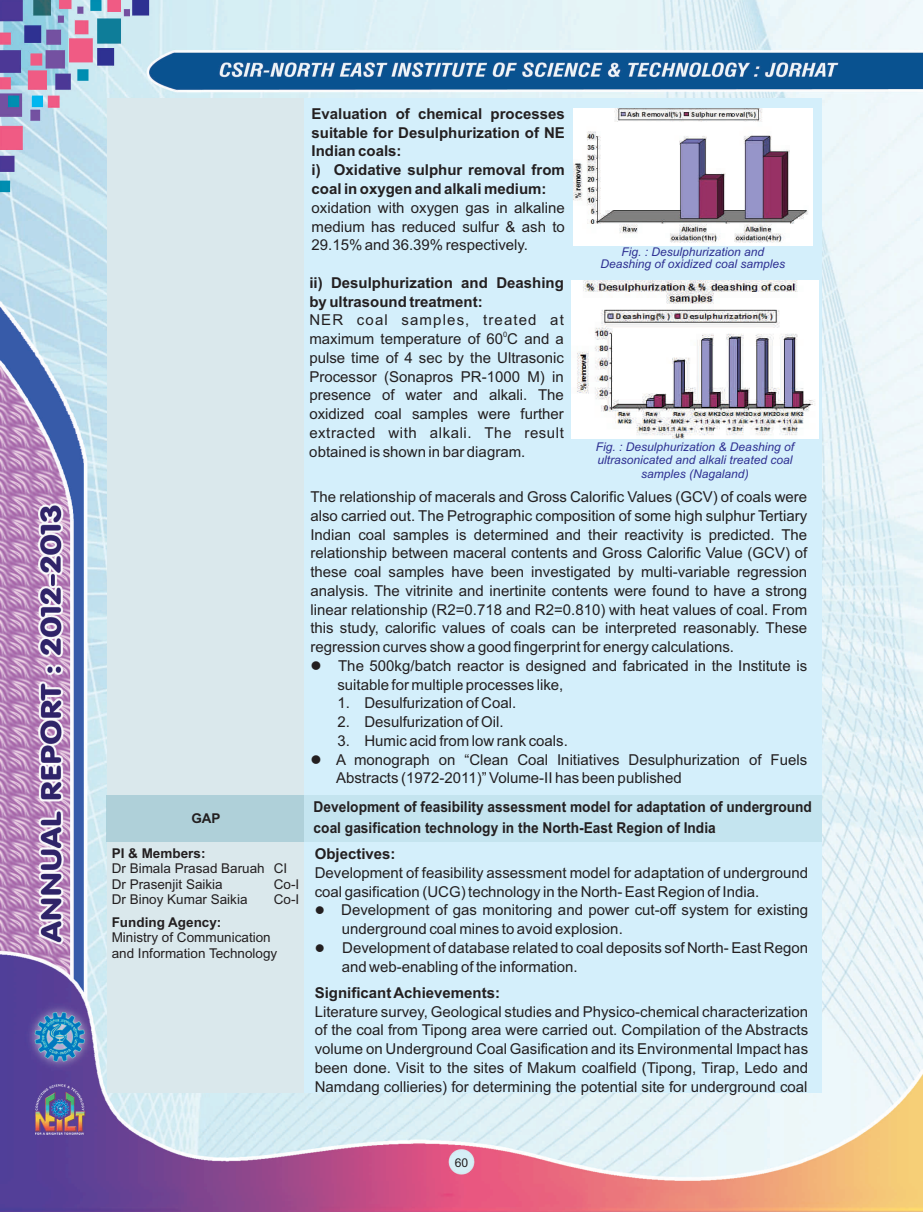
<style>
.page{position:relative;width:923px;height:1212px;background:#fff}
.page>*{position:absolute;margin:0;border:0;box-sizing:border-box;transform-origin:0 0}
.t1{font:15px/18.8px "Arial";color:#231f20;text-align:justify}
.t2{font:700 15px/18.8px "Arial";color:#231f20}
.t3{font:700 15px/20.7px "Arial";color:#231f20;scale:.92 1}
.t4{font:15px "Arial";letter-spacing:.075em;color:#231f20}
.t5{font:15px "Wingdings";color:#231f20}
.t6{font:13.5px/15.5px "Arial";color:#231f20}
.t7{font:700 13.5px "Arial";color:#231f20}
.t8{font:13.5px "Wingdings";color:#231f20}
.t9{font:12.15px "Arial";color:#231f20}
.t10{font:italic 12px/13.4px "Arial";color:#2e3092;text-align:center}
.t11{font:7.5px "Arial";color:#231f20}
</style>
<div class="page">
<img style="left:0;top:0;width:923px;height:1212px">
<div style="left:107px;top:98px;width:197px;height:994px;background:#dae8ec"></div>
<div style="left:304px;top:98px;width:518px;height:994px;background:#d4effb"></div>
<div style="left:304px;top:795px;width:517px;height:46px;background:#c4e4ef"></div>
<div style="left:106px;top:795px;width:198px;height:46px;background:#afd0d9"></div>
<img style="left:573px;top:108px;width:239px;height:137px">
<img style="left:571px;top:281px;width:247px;height:157px">
<p class="t7" style="left:191px;top:813px;width:31px">GAP</p>
<p class="t7" style="left:112px;top:848px;width:95px">PI &amp; Members:</p>
<p class="t6" style="left:112px;top:862px;width:177px">Dr Bimala Prasad Baruah CI<br>Dr Prasenjit Saikia</p>
<p class="t6" style="left:274px;top:877px;width:27px">Co-I</p>
<p class="t6" style="left:112px;top:893px;width:137px">Dr Binoy Kumar Saikia</p>
<p class="t6" style="left:274px;top:893px;width:27px">Co-I</p>
<p class="t7" style="left:112px;top:917px;width:111px">Funding Agency:</p>
<p class="t6" style="left:112px;top:931px;width:167px">Ministry of Communication and Information Technology</p>
<p class="t2" style="left:311px;top:106px;width:255px">Evaluation of chemical processes suitable for Desulphurization of NE<br>Indian coals:<br>i) Oxidative sulphur removal from coal in oxygen and alkali medium:</p>
<p class="t1" style="left:311px;top:199px;width:255px">oxidation with oxygen gas in alkaline medium has reduced sulfur &amp; ash to 29.15% and 36.39% respectively.</p>
<p class="t10" style="left:600px;top:247px;width:186px;line-height:12px">Fig. : Desulphurization and<br>Deashing of oxidized coal samples</p>
<p class="t2" style="left:309px;top:274px;width:256px">ii) Desulphurization and Deashing by ultrasound treatment:</p>
<p class="t4" style="left:309px;top:314px;width:256px">NER coal samples, treated at</p>
<p class="t11" style="left:503px;top:331px;width:6px">0</p>
<p class="t1" style="left:309px;top:331px;width:256px">maximum temperature of 60 C and a pulse time of 4 sec by the Ultrasonic Processor (Sonapros PR-1000 M) in presence of water and alkali. The oxidized coal samples were further extracted with alkali. The result obtained is shown in bar diagram.</p>
<p class="t10" style="left:596px;top:441px;width:200px">Fig. : Desulphurization &amp; Deashing of ultrasonicated and alkali treated coal samples (Nagaland)</p>
<p class="t1" style="left:310px;top:489px;width:498px">The relationship of macerals and Gross Calorific Values (GCV) of coals were also carried out. The Petrographic composition of some high sulphur Tertiary Indian coal samples is determined and their reactivity is predicted. The relationship between maceral contents and Gross Calorific Value (GCV) of these coal samples have been investigated by multi-variable regression analysis. The vitrinite and inertinite contents were found to have a strong linear relationship (R2=0.718 and R2=0.810) with heat values of coal. From this study, calorific values of coals can be interpreted reasonably. These</p>
<p class="t5" style="left:310px;top:659px;width:69px">●</p>
<p class="t1" style="left:337px;top:639px;width:471px;text-align:left;text-indent:-27px">regression curves show a good fingerprint for energy calculations.<br>The 500kg/batch reactor is designed and fabricated in the Institute is suitable for multiple processes like,</p>
<p class="t1" style="left:337px;top:695px;width:180px">1. Desulfurization of Coal.</p>
<p class="t1" style="left:337px;top:714px;width:168px">2. Desulfurization of Oil.</p>
<p class="t5" style="left:310px;top:753px;width:69px">●</p>
<p class="t1" style="left:336px;top:733px;width:473px;text-align:left">3. Humic acid from low rank coals.<br>A monograph on “Clean Coal Initiatives Desulphurization of Fuels<br>Abstracts (1972-2011)” Volume-II has been published</p>
<p class="t3" style="left:314px;top:797px;width:543px">Development of feasibility assessment model for adaptation of underground coal gasification technology in the North-East Region of India</p>
<p class="t2" style="left:315px;top:846px;width:82px">Objectives:</p>
<p class="t1" style="left:315px;top:864px;width:495px">Development of feasibility assessment model for adaptation of underground</p>
<p class="t8" style="left:315px;top:905px;width:62px">●</p>
<p class="t1" style="left:341px;top:883px;width:468px;text-indent:-27px">coal gasification (UCG) technology in the North- East Region of India.<br>Development of gas monitoring and power cut-off system for existing</p>
<p class="t8" style="left:315px;top:942px;width:62px">●</p>
<p class="t1" style="left:342px;top:921px;width:468px;text-align:left">underground coal mines to avoid explosion.<br>Development of database related to coal deposits sof North- East Regon and web-enabling of the information.</p>
<p class="t2" style="left:315px;top:984px;width:187px">Significant Achievements:</p>
<p class="t1" style="left:315px;top:1003px;width:495px">Literature survey, Geological studies and Physico-chemical characterization of the coal from Tipong area were carried out. Compilation of the Abstracts volume on Underground Coal Gasification and its Environmental Impact has been done. Visit to the sites of Makum coalfield (Tipong, Tirap, Ledo and Namdang collieries) for determining the potential site for underground coal</p>
<p class="t9" style="left:455px;top:1158px;width:15px">60</p>
</div>
